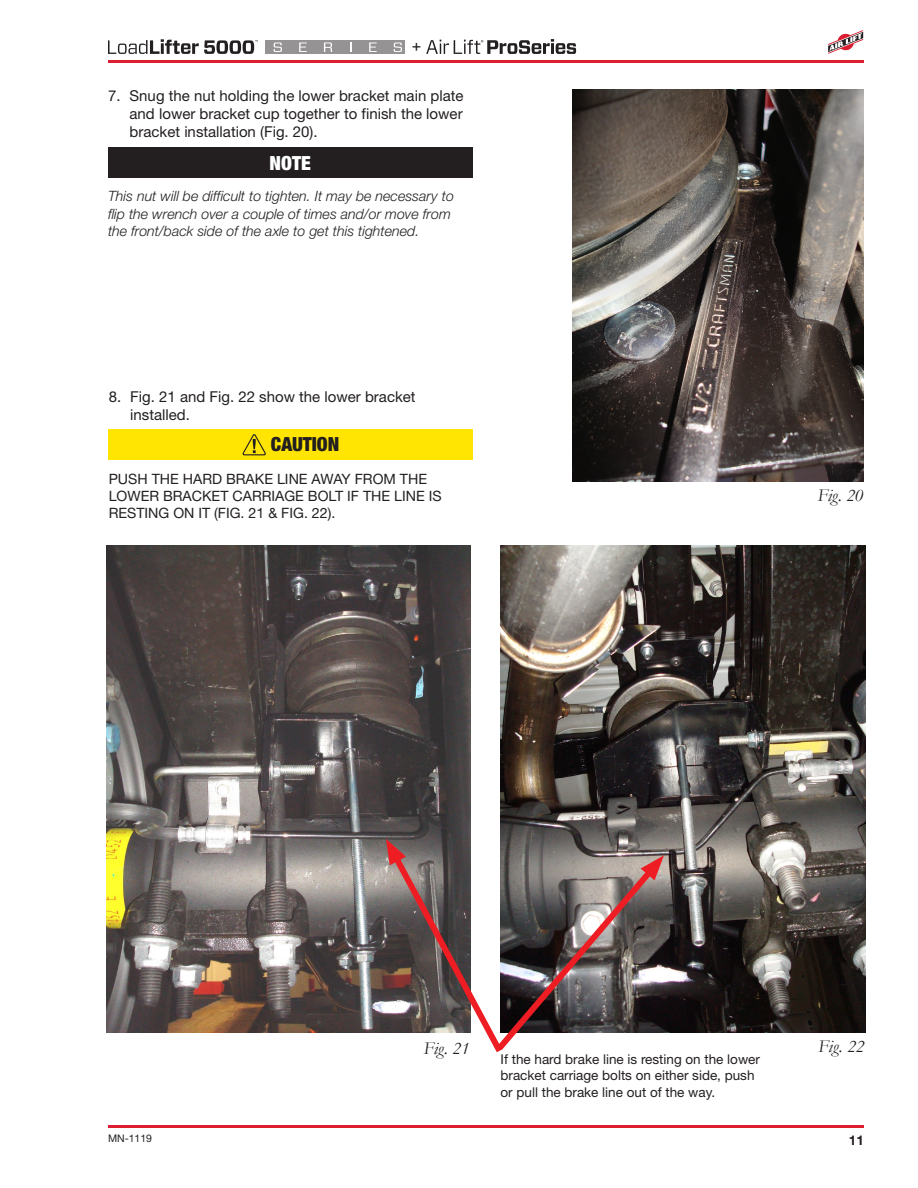
<style>
.page{position:relative;width:918px;height:1188px;background:#fff}
.page>*{position:absolute;margin:0;border:0;box-sizing:border-box;transform-origin:0 0}
.t1{font:19.8px "Forza";color:#231f20}
.t2{font:900 condensed 19.5px "Helvetica Neue";color:#231f20}
.t3{font:900 condensed 19.5px "Helvetica Neue";color:#fff}
.t4{font:italic 18px "Garamond";color:#231f20}
.Hanging_indent{font:15px/18px "Helvetica Neue";color:#231f20;text-align:justify}
.Note_Text{font:italic 300 14.25px/17.1px "Helvetica Neue";color:#231f20}
.Danger_text{font:14.25px/17.1px "Helvetica Neue";color:#231f20}
.t5{font:13.5px/16.5px "Helvetica Neue";color:#231f20}
.t6{font:700 13.5px "Helvetica Neue";color:#231f20}
.t7{font:10.5px "Helvetica Neue";color:#231f20}
</style>
<div class="page">
<hr style="left:108px;top:1125px;width:756px;height:3px;background:#db1e30">
<svg style="left:828px;top:30px;width:36px;height:24px"></svg>
<hr style="left:108px;top:60px;width:756px;height:3px;background:#db1e30">
<svg style="left:108px;top:39px;width:150px;height:15px"></svg>
<div style="left:265px;top:40px;width:140px;height:14px;background:#959394"></div>
<svg style="left:273px;top:43px;width:9px;height:9px"></svg>
<svg style="left:299px;top:43px;width:8px;height:9px"></svg>
<svg style="left:324px;top:43px;width:8px;height:9px"></svg>
<svg style="left:369px;top:43px;width:8px;height:9px"></svg>
<svg style="left:394px;top:43px;width:8px;height:9px"></svg>
<svg style="left:426px;top:39px;width:150px;height:15px"></svg>
<div style="left:108px;top:147px;width:364px;height:31px;background:#231f20"></div>
<img style="left:572px;top:89px;width:292px;height:392px">
<div style="left:109px;top:429px;width:364px;height:31px;background:#ffe501"></div>
<svg style="left:242px;top:434px;width:24px;height:22px"></svg>
<img style="left:107px;top:546px;width:364px;height:487px">
<img style="left:501px;top:545px;width:364px;height:488px">
<svg style="left:385px;top:839px;width:279px;height:214px"></svg>
<h1 class="t1" style="left:411px;top:34px;width:12px">+</h1>
<p class="Hanging_indent" style="left:130px;top:87px;width:335px;text-indent:-22px">7. Snug the nut holding the lower bracket main plate and lower bracket cup together to finish the lower bracket installation (Fig. 20).</p>
<p class="t3" style="left:270px;top:151px;width:43px">NOTE</p>
<p class="Note_Text" style="left:108px;top:188px;width:347px">This nut will be difficult to tighten. It may be necessary to flip the wrench over a couple of times and/or move from the front/back side of the axle to get this tightened.</p>
<p class="Hanging_indent" style="left:130px;top:387px;width:287px;text-indent:-22px">8. Fig. 21 and Fig. 22 show the lower bracket installed.</p>
<p class="t2" style="left:271px;top:432px;width:70px">CAUTION</p>
<p class="Danger_text" style="left:109px;top:470px;width:335px">PUSH THE HARD BRAKE LINE AWAY FROM THE<br>LOWER BRACKET CARRIAGE BOLT IF THE LINE IS<br>RESTING ON IT (FIG. 21 &amp; FIG. 22).</p>
<p class="t4" style="left:817px;top:484px;width:48px">Fig. 20</p>
<p class="t4" style="left:423px;top:1036px;width:48px">Fig. 21</p>
<p class="t5" style="left:501px;top:1051px;width:261px">If the hard brake line is resting on the lower bracket carriage bolts on either side, push or pull the brake line out of the way.</p>
<p class="t4" style="left:818px;top:1034px;width:48px">Fig. 22</p>
<p class="t7" style="left:108px;top:1132px;width:46px">MN-1119</p>
<p class="t6" style="left:849px;top:1131px;width:17px">11</p>
</div>
